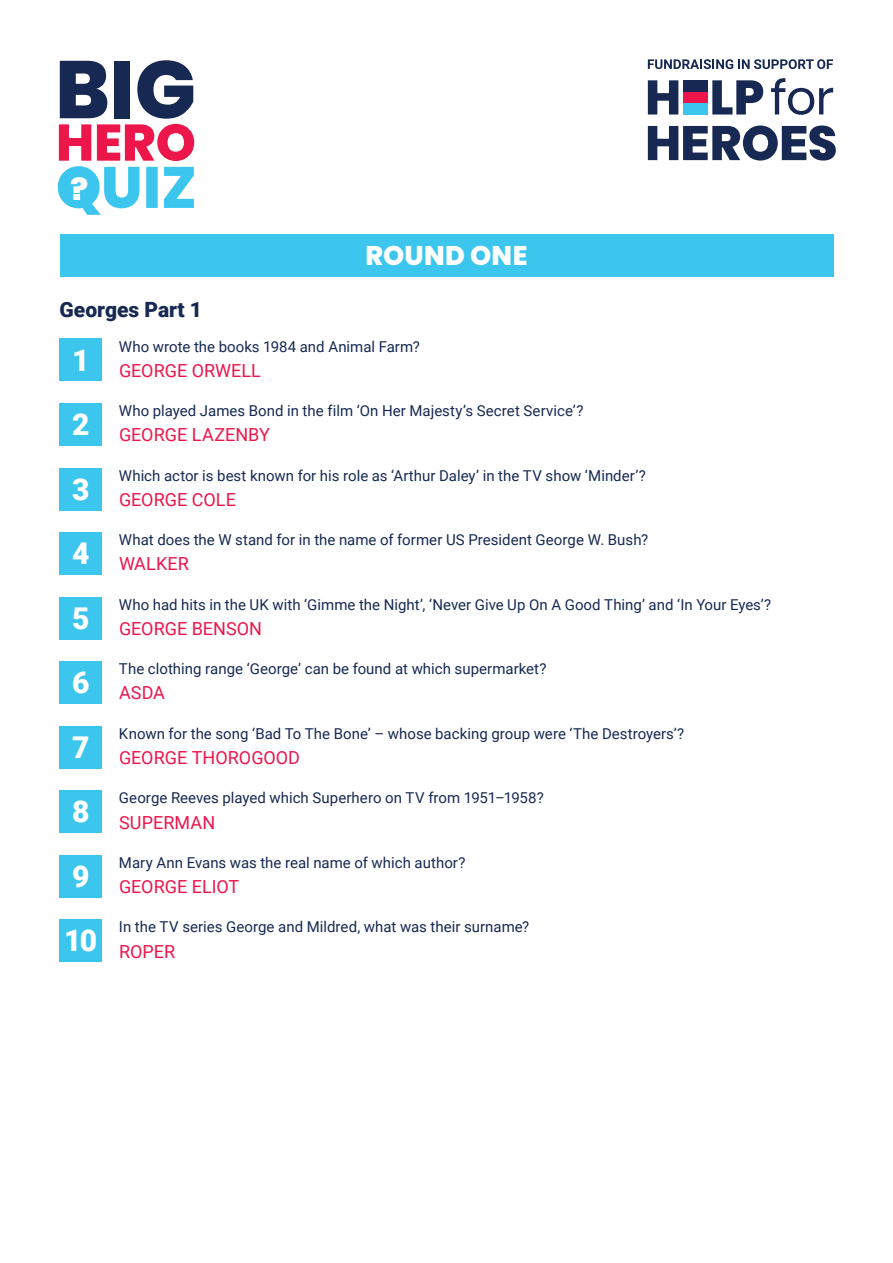
<style>
.page{position:relative;width:893px;height:1263px;background:#fff}
.page>*{position:absolute;margin:0;border:0;box-sizing:border-box;transform-origin:0 0}
.t1{font:900 30px "Roboto";color:#fff}
.t2{font:800 27px "Poppins";letter-spacing:.01em;color:#fff}
.t3{font:900 21px "Roboto";color:#172952}
.t4{font:18px "Roboto";color:#ed164b}
.t5{font:15px "Roboto";color:#172952}
</style>
<div class="page">
<div style="left:60px;top:339px;width:42px;height:42px;background:#3cc6ee"></div>
<div style="left:60px;top:403px;width:42px;height:43px;background:#3cc6ee"></div>
<div style="left:60px;top:468px;width:42px;height:42px;background:#3cc6ee"></div>
<div style="left:60px;top:532px;width:42px;height:43px;background:#3cc6ee"></div>
<div style="left:60px;top:597px;width:42px;height:42px;background:#3cc6ee"></div>
<div style="left:60px;top:661px;width:42px;height:43px;background:#3cc6ee"></div>
<div style="left:60px;top:726px;width:42px;height:42px;background:#3cc6ee"></div>
<div style="left:60px;top:790px;width:42px;height:43px;background:#3cc6ee"></div>
<div style="left:60px;top:855px;width:42px;height:42px;background:#3cc6ee"></div>
<div style="left:60px;top:919px;width:42px;height:43px;background:#3cc6ee"></div>
<div style="left:60px;top:234px;width:773px;height:42px;background:#3cc6ee"></div>
<svg style="left:648px;top:59px;width:185px;height:10px"></svg>
<svg style="left:648px;top:80px;width:30px;height:35px"></svg>
<svg style="left:712px;top:80px;width:51px;height:35px"></svg>
<div style="left:683px;top:103px;width:25px;height:12px;background:#3cc6ee"></div>
<div style="left:683px;top:92px;width:25px;height:11px;background:#ed164b"></div>
<div style="left:683px;top:80px;width:25px;height:12px;background:#172952"></div>
<svg style="left:771px;top:78px;width:62px;height:37px"></svg>
<svg style="left:648px;top:126px;width:188px;height:35px"></svg>
<svg style="left:58px;top:60px;width:136px;height:155px"></svg>
<h2 class="t2" style="left:365px;top:240px;width:164px">ROUND ONE</h2>
<h3 class="t3" style="left:60px;top:294px;width:144px">Georges Part 1</h3>
<h1 class="t1" style="left:72px;top:339px;width:19px">1</h1>
<p class="t5" style="left:119px;top:336px;width:302px">Who wrote the books 1984 and Animal Farm?</p>
<p class="t4" style="left:119px;top:358px;width:143px">GEORGE ORWELL</p>
<h1 class="t1" style="left:72px;top:404px;width:19px">2</h1>
<h1 class="t1" style="left:72px;top:468px;width:19px">3</h1>
<h1 class="t1" style="left:72px;top:533px;width:19px">4</h1>
<h1 class="t1" style="left:72px;top:597px;width:19px">5</h1>
<h1 class="t1" style="left:72px;top:662px;width:19px">6</h1>
<h1 class="t1" style="left:72px;top:726px;width:19px">7</h1>
<h1 class="t1" style="left:72px;top:791px;width:19px">8</h1>
<h1 class="t1" style="left:72px;top:855px;width:19px">9</h1>
<h1 class="t1" style="left:64px;top:920px;width:35px">10</h1>
<p class="t5" style="left:119px;top:400px;width:466px">Who played James Bond in the film ‘On Her Majesty’s Secret Service’?</p>
<p class="t4" style="left:119px;top:422px;width:152px">GEORGE LAZENBY</p>
<p class="t5" style="left:119px;top:465px;width:528px">Which actor is best known for his role as ‘Arthur Daley’ in the TV show ‘Minder’?</p>
<p class="t4" style="left:119px;top:487px;width:118px">GEORGE COLE</p>
<p class="t5" style="left:119px;top:529px;width:531px">What does the W stand for in the name of former US President George W. Bush?</p>
<p class="t4" style="left:119px;top:551px;width:71px">WALKER</p>
<p class="t5" style="left:119px;top:594px;width:654px">Who had hits in the UK with ‘Gimme the Night’, ‘Never Give Up On A Good Thing’ and ‘In Your Eyes’?</p>
<p class="t4" style="left:119px;top:616px;width:144px">GEORGE BENSON</p>
<p class="t5" style="left:119px;top:658px;width:429px">The clothing range ‘George’ can be found at which supermarket?</p>
<p class="t4" style="left:119px;top:680px;width:47px">ASDA</p>
<p class="t5" style="left:119px;top:723px;width:567px">Known for the song ‘Bad To The Bone’ – whose backing group were ‘The Destroyers’?</p>
<p class="t4" style="left:119px;top:745px;width:183px">GEORGE THOROGOOD</p>
<p class="t5" style="left:119px;top:787px;width:426px">George Reeves played which Superhero on TV from 1951–1958?</p>
<p class="t4" style="left:119px;top:809px;width:98px">SUPERMAN</p>
<p class="t5" style="left:119px;top:852px;width:348px">Mary Ann Evans was the real name of which author?</p>
<p class="t4" style="left:119px;top:874px;width:122px">GEORGE ELIOT</p>
<p class="t5" style="left:119px;top:916px;width:412px">In the TV series George and Mildred, what was their surname?</p>
<p class="t4" style="left:119px;top:938px;width:58px">ROPER</p>
</div>
